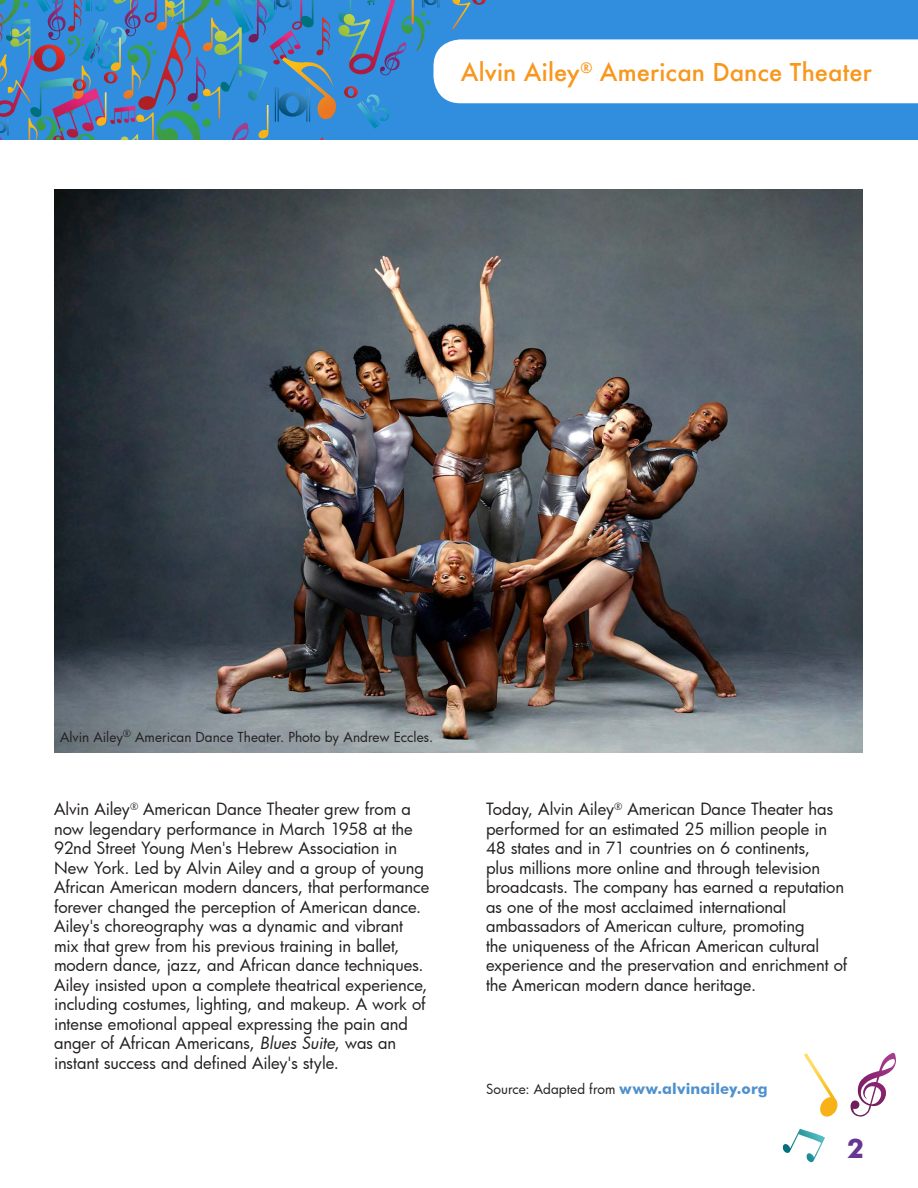
<style>
.page{position:relative;width:918px;height:1188px;background:#fff}
.page>*{position:absolute;margin:0;border:0;box-sizing:border-box;transform-origin:0 0}
.t1{font:700 27px "Futura BT";color:#673695}
.t2{font:500 24px "Futura";letter-spacing:.005em;color:#f8971d}
.t3{font:16.5px/19.5px "Futura";letter-spacing:-.005em;color:#231f20}
.t4{font:13.5px "Futura";color:#231f20}
.s1{font-style:italic}
.s2{font-family:"Futura BT";font-weight:700;font-size:15px;color:#5091cd}
</style>
<div class="page">
<svg style="left:782px;top:1129px;width:43px;height:34px"></svg>
<svg style="left:804px;top:1053px;width:34px;height:64px"></svg>
<img style="left:0;top:0;width:918px;height:753px">
<svg style="left:850px;top:1053px;width:46px;height:64px"></svg>
<h2 class="t2" style="left:461px;top:56px;width:413px">Alvin Ailey<sup>®</sup> American Dance Theater</h2>
<p class="t4" style="left:60px;top:728px;width:375px">Alvin Ailey<sup>®</sup> American Dance Theater. Photo by Andrew Eccles.</p>
<p class="t3" style="left:54px;top:799px;width:377px">Alvin Ailey<sup>®</sup> American Dance Theater grew from a now legendary performance in March 1958 at the 92nd Street Young Men's Hebrew Association in New York. Led by Alvin Ailey and a group of young African American modern dancers, that performance forever changed the perception of American dance.<br>Ailey's choreography was a dynamic and vibrant mix that grew from his previous training in ballet, modern dance, jazz, and African dance techniques.<br>Ailey insisted upon a complete theatrical experience, including costumes, lighting, and makeup. A work of intense emotional appeal expressing the pain and anger of African Americans, <span class="s1">Blues Suite</span>, was an instant success and defined Ailey's style.</p>
<p class="t3" style="left:486px;top:799px;width:363px">Today, Alvin Ailey<sup>®</sup> American Dance Theater has performed for an estimated 25 million people in 48 states and in 71 countries on 6 continents,<br>plus millions more online and through television broadcasts. The company has earned a reputation as one of the most acclaimed international ambassadors of American culture, promoting<br>the uniqueness of the African American cultural experience and the preservation and enrichment of the American modern dance heritage.</p>
<p class="t4" style="left:486px;top:1080px;width:283px">Source: Adapted from <span class="s2">www.alvinailey.org</span></p>
<h1 class="t1" style="left:847px;top:1132px;width:18px">2</h1>
</div>
